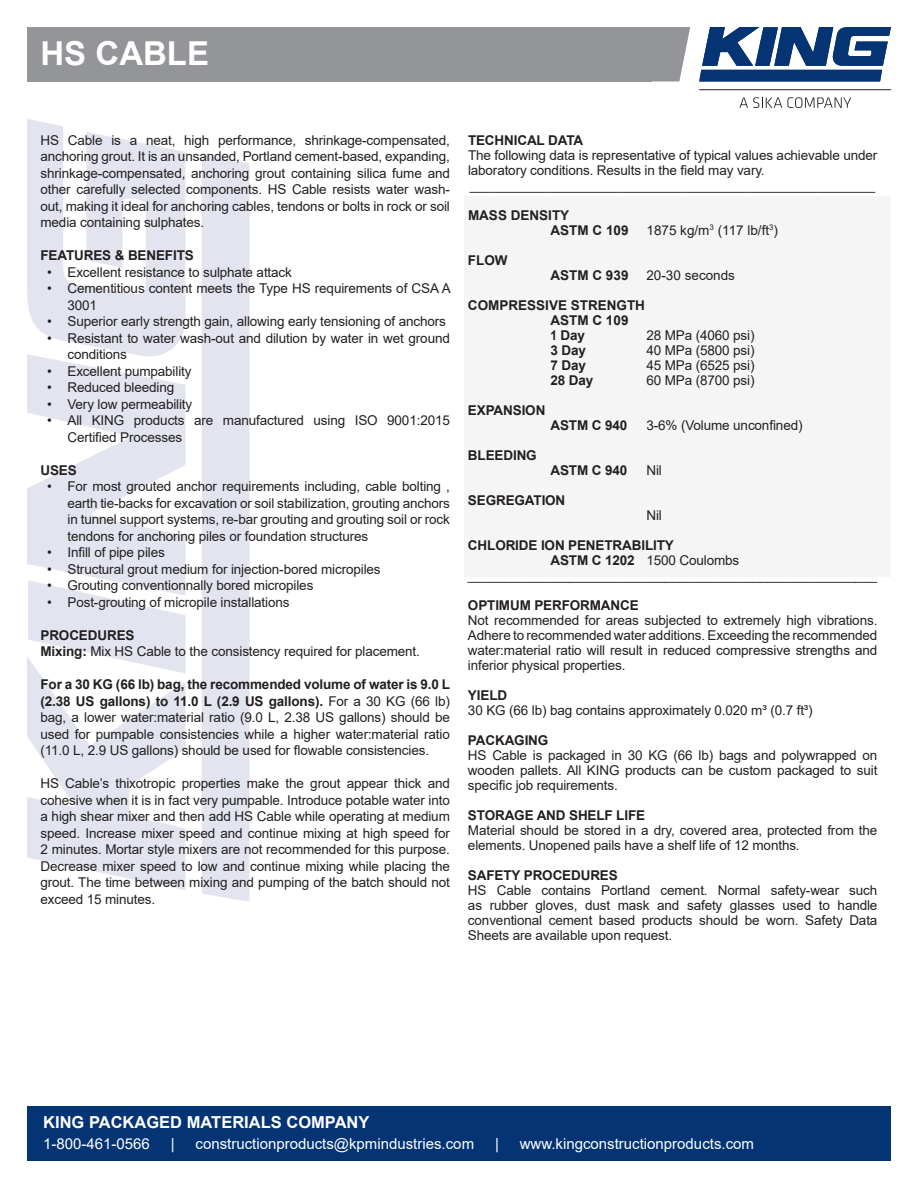
<style>
.page{position:relative;width:918px;height:1188px;background:#fff}
.page>*{position:absolute;margin:0;border:0;box-sizing:border-box;transform-origin:0 0}
.t1{font:700 33px "Arial";color:#fff}
.t2{font:700 16.5px "Arial";color:#fff}
.t3{font:15px "Arial";color:#fff}
.t4{font:13.5px/16.5px "Arial";letter-spacing:-.01em;color:#231f20;text-align:justify}
.t5{font:700 13.5px/15px "Arial";letter-spacing:-.01em;color:#231f20}
.s1{font-weight:700}
</style>
<div class="page">
<div style="left:464px;top:197px;width:427px;height:380px;background:#f5f5f6"></div>
<div style="left:202px;top:155px;width:47px;height:747px;background:#e2e4ef"></div>
<svg style="left:27px;top:119px;width:158px;height:771px"></svg>
<div style="left:27px;top:27px;width:624px;height:54px;background:#939598"></div>
<svg style="left:739px;top:97px;width:112px;height:11px"></svg>
<svg style="left:699px;top:27px;width:192px;height:54px"></svg>
<hr style="left:699px;top:89px;width:192px;height:1px;background:#231f20">
<svg style="left:651px;top:27px;width:39px;height:54px;background:#a1a2a5"></svg>
<div style="left:27px;top:1107px;width:864px;height:54px;background:#053474"></div>
<h1 class="t1" style="left:40px;top:30px;width:170px">HS CABLE</h1>
<p class="t4" style="left:40px;top:132px;width:411px">HS Cable is a neat, high performance, shrinkage-compensated, anchoring grout. It is an unsanded, Portland cement-based, expanding, shrinkage-compensated, anchoring grout containing silica fume and other carefully selected components. HS Cable resists water wash&shy;out, making it ideal for anchoring cables, tendons or bolts in rock or soil media containing sulphates.</p>
<p class="t5" style="left:40px;top:248px;width:155px">FEATURES &amp; BENEFITS</p>
<p class="t4" style="left:47px;top:264px;width:246px">• Excellent resistance to sulphate attack</p>
<p class="t4" style="left:68px;top:280px;width:385px;text-indent:-20px">• Cementitious content meets the Type HS requirements of CSA A<br>3001</p>
<p class="t4" style="left:47px;top:313px;width:400px">• Superior early strength gain, allowing early tensioning of anchors</p>
<p class="t4" style="left:68px;top:330px;width:384px;text-indent:-20px">• Resistant to water wash-out and dilution by water in wet ground conditions</p>
<p class="t4" style="left:47px;top:363px;width:146px">• Excellent pumpability</p>
<p class="t4" style="left:47px;top:379px;width:129px">• Reduced bleeding</p>
<p class="t4" style="left:47px;top:396px;width:147px">• Very low permeability</p>
<p class="t4" style="left:68px;top:412px;width:384px;text-indent:-20px">• All KING products are manufactured using ISO 9001:2015<br>Certified Processes</p>
<p class="t5" style="left:40px;top:463px;width:38px">USES</p>
<p class="t4" style="left:68px;top:478px;width:384px;text-indent:-20px">• For most grouted anchor requirements including, cable bolting , earth tie-backs for excavation or soil stabilization, grouting anchors in tunnel support systems, re-bar grouting and grouting soil or rock tendons for anchoring piles or foundation structures</p>
<p class="t4" style="left:47px;top:544px;width:119px">• Infill of pipe piles</p>
<p class="t4" style="left:47px;top:561px;width:335px">• Structural grout medium for injection-bored micropiles</p>
<p class="t4" style="left:47px;top:577px;width:268px">• Grouting conventionnally bored micropiles</p>
<p class="t4" style="left:47px;top:594px;width:244px">• Post-grouting of micropile installations</p>
<p class="t4" style="left:40px;top:627px;width:381px"><span class="s1">PROCEDURES<br>Mixing:</span> Mix HS Cable to the consistency required for placement.</p>
<p class="t4" style="left:40px;top:676px;width:411px"><span class="s1">For a 30 KG (66 lb) bag, the recommended volume of water is 9.0 L (2.38 US gallons) to 11.0 L (2.9 US gallons).</span> For a 30 KG (66 lb) bag, a lower water:material ratio (9.0 L, 2.38 US gallons) should be used for pumpable consistencies while a higher water:material ratio (11.0 L, 2.9 US gallons) should be used for flowable consistencies.</p>
<p class="t4" style="left:40px;top:775px;width:411px">HS Cable’s thixotropic properties make the grout appear thick and cohesive when it is in fact very pumpable. Introduce potable water into a high shear mixer and then add HS Cable while operating at medium speed. Increase mixer speed and continue mixing at high speed for 2 minutes. Mortar style mixers are not recommended for this purpose.<br>Decrease mixer speed to low and continue mixing while placing the grout. The time between mixing and pumping of the batch should not exceed 15 minutes.</p>
<p class="t5" style="left:468px;top:133px;width:117px">TECHNICAL DATA</p>
<p class="t4" style="left:468px;top:147px;width:411px;line-height:15px;text-align:left">The following data is representative of typical values achievable under laboratory conditions. Results in the field may vary. _______________________________________________________</p>
<p class="t5" style="left:551px;top:208px;width:80px;text-indent:-82px">MASS DENSITY<br>ASTM C 109</p>
<p class="t4" style="left:646px;top:222px;width:133px">1875 kg/m<sup>3</sup> (117 lb/ft<sup>3</sup>)</p>
<p class="t5" style="left:468px;top:253px;width:41px">FLOW</p>
<p class="t5" style="left:550px;top:268px;width:80px">ASTM C 939</p>
<p class="t4" style="left:646px;top:267px;width:90px">20-30 seconds</p>
<p class="t5" style="left:550px;top:298px;width:96px;text-indent:-82px">COMPRESSIVE STRENGTH<br>ASTM C 109<br>1 Day</p>
<p class="t4" style="left:646px;top:327px;width:110px">28 MPa (4060 psi)</p>
<p class="t5" style="left:551px;top:343px;width:37px">3 Day</p>
<p class="t4" style="left:647px;top:342px;width:110px">40 MPa (5800 psi)</p>
<p class="t5" style="left:551px;top:358px;width:37px">7 Day</p>
<p class="t4" style="left:647px;top:357px;width:110px">45 MPa (6525 psi)</p>
<p class="t5" style="left:551px;top:373px;width:44px">28 Day</p>
<p class="t4" style="left:646px;top:372px;width:110px">60 MPa (8700 psi)</p>
<p class="t5" style="left:468px;top:403px;width:79px">EXPANSION</p>
<p class="t5" style="left:468px;top:448px;width:70px">BLEEDING</p>
<p class="t5" style="left:550px;top:418px;width:78px">ASTM C 940</p>
<p class="t4" style="left:646px;top:417px;width:158px">3-6% (Volume unconfined)</p>
<p class="t5" style="left:550px;top:463px;width:78px">ASTM C 940</p>
<p class="t4" style="left:646px;top:462px;width:17px">Nil</p>
<p class="t5" style="left:468px;top:493px;width:99px">SEGREGATION</p>
<p class="t4" style="left:646px;top:507px;width:17px">Nil</p>
<p class="t5" style="left:468px;top:538px;width:207px">CHLORIDE ION PENETRABILITY</p>
<p class="t4" style="left:550px;top:552px;width:190px"><span class="s1">ASTM C 1202</span> 1500 Coulombs</p>
<p class="t4" style="left:468px;top:567px;width:411px">________________________________________________________</p>
<p class="t5" style="left:468px;top:598px;width:172px">OPTIMUM PERFORMANCE</p>
<p class="t4" style="left:468px;top:613px;width:411px;line-height:15px">Not recommended for areas subjected to extremely high vibrations.<br>Adhere to recommended water additions. Exceeding the recommended water:material ratio will result in reduced compressive strengths and inferior physical properties.</p>
<p class="t5" style="left:468px;top:688px;width:41px">YIELD</p>
<p class="t4" style="left:468px;top:702px;width:346px">30 KG (66 lb) bag contains approximately 0.020 m³ (0.7 ft³)</p>
<p class="t5" style="left:468px;top:733px;width:82px">PACKAGING</p>
<p class="t4" style="left:468px;top:747px;width:411px;line-height:15px">HS Cable is packaged in 30 KG (66 lb) bags and polywrapped on wooden pallets. All KING products can be custom packaged to suit specific job requirements.</p>
<p class="t5" style="left:468px;top:808px;width:179px">STORAGE AND SHELF LIFE</p>
<p class="t4" style="left:468px;top:822px;width:411px;line-height:15px">Material should be stored in a dry, covered area, protected from the elements. Unopened pails have a shelf life of 12 months.</p>
<p class="t5" style="left:468px;top:868px;width:151px">SAFETY PROCEDURES</p>
<p class="t4" style="left:468px;top:882px;width:411px;line-height:15px">HS Cable contains Portland cement. Normal safety-wear such as rubber gloves, dust mask and safety glasses used to handle conventional cement based products should be worn. Safety Data Sheets are available upon request.</p>
<p class="t2" style="left:43px;top:1111px;width:328px">KING PACKAGED MATERIALS COMPANY</p>
<p class="t3" style="left:43px;top:1134px;width:108px">1-800-461-0566</p>
<p class="t3" style="left:171px;top:1134px;width:5px">|</p>
<p class="t3" style="left:196px;top:1134px;width:280px">constructionproducts@kpmindustries.com</p>
<p class="t3" style="left:495px;top:1134px;width:5px">|</p>
<p class="t3" style="left:520px;top:1134px;width:236px">www.kingconstructionproducts.com</p>
</div>
